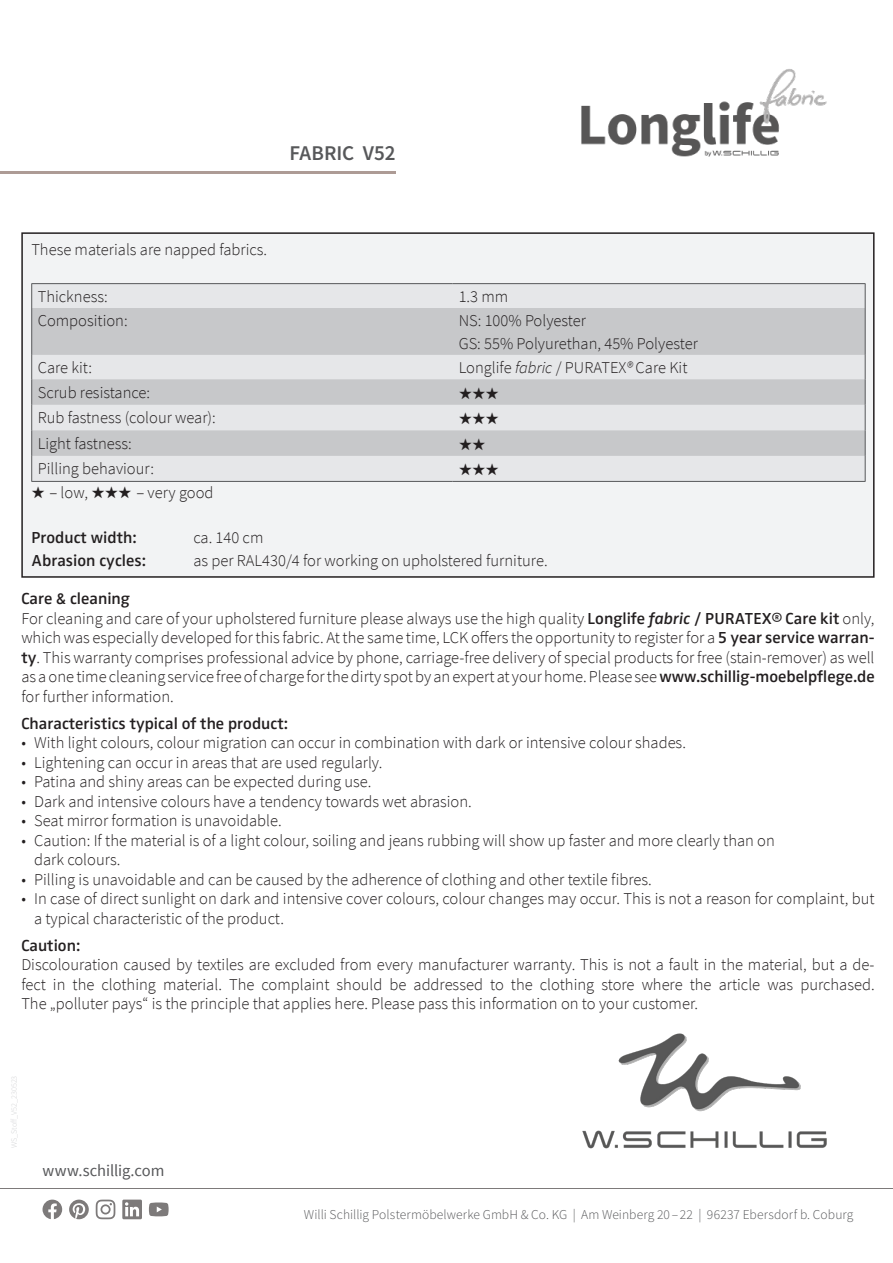
<style>
.page{position:relative;width:893px;height:1263px;background:#fff}
.page>*{position:absolute;margin:0;border:0;box-sizing:border-box;transform-origin:0 0}
.t1{font:600 21px "Source Sans Pro";letter-spacing:-.005em;color:#57585a}
.t2{font:300 16.5px/19.5px "Source Sans Pro";color:#231f20}
.t3{font:600 16.5px "Zwo Pro";color:#231f20}
.t4{font:16.5px "Source Sans Pro";letter-spacing:-.005em;color:#57585a}
.t5{font:500 16.5px "ITC Zapf Dingbats";color:#231f20}
.t6{font:300 13.5px "Source Sans Pro";letter-spacing:.005em;color:#57585a}
.s1{font-style:italic}
.s2{font-weight:200;font-style:italic}
.s3{font-family:"Zwo Pro";font-weight:600}
.s4{font-family:"Zwo Pro";font-weight:600;font-style:italic}
</style>
<div class="page">
<div style="left:22px;top:233px;width:852px;height:344px;background:#f2f3f4"></div>
<div style="left:32px;top:284px;width:833px;height:197px;background:#e6e7e9"></div>
<svg style="left:32px;top:308px;width:833px;height:148px;fill:#c7c8ca"></svg>
<hr style="left:31px;top:283px;width:422px;height:1px;background:#57585a">
<svg style="left:31px;top:284px;width:1px;height:24px"></svg>
<hr style="left:453px;top:283px;width:412px;height:1px;background:#57585a">
<svg style="left:865px;top:284px;width:1px;height:24px"></svg>
<hr style="left:31px;top:308px;width:1px;height:47px;background:#57585a">
<hr style="left:865px;top:308px;width:1px;height:47px;background:#57585a">
<svg style="left:31px;top:355px;width:1px;height:126px"></svg>
<hr style="left:31px;top:481px;width:422px;height:1px;background:#57585a">
<svg style="left:865px;top:355px;width:1px;height:126px"></svg>
<hr style="left:453px;top:481px;width:412px;height:1px;background:#57585a">
<div style="left:21px;top:232px;width:853px;height:346px;border:2px solid #231f20"></div>
<hr style="left:0;top:1188px;width:893px;height:1px;background:#7d7a7a">
<img style="left:582px;top:1033px;width:245px;height:116px">
<svg style="left:43px;top:1199px;width:19px;height:20px"></svg>
<svg style="left:149px;top:1202px;width:20px;height:14px"></svg>
<svg style="left:96px;top:1199px;width:19px;height:20px"></svg>
<svg style="left:69px;top:1199px;width:20px;height:20px"></svg>
<svg style="left:122px;top:1199px;width:20px;height:20px"></svg>
<hr style="left:0;top:171px;width:395px;height:3px;background:#ad9b95">
<img style="left:581px;top:69px;width:246px;height:88px">
<svg style="left:459px;top:438px;width:26px;height:12px"></svg>
<p class="t1" style="left:290px;top:140px;width:107px">FABRIC V52</p>
<p class="t2" style="left:31px;top:240px;width:237px">These materials are napped fabrics.</p>
<p class="t2" style="left:38px;top:287px;width:71px">Thickness:</p>
<p class="t2" style="left:459px;top:287px;width:51px">1.3 mm</p>
<p class="t2" style="left:38px;top:311px;width:91px">Composition:</p>
<p class="t2" style="left:459px;top:310px;width:241px;line-height:22.5px">NS: 100% Polyester<br>GS: 55% Polyurethan, 45% Polyester</p>
<p class="t2" style="left:38px;top:358px;width:56px">Care kit:</p>
<p class="t2" style="left:459px;top:358px;width:230px">Longlife <span class="s1">fabric</span> / PURATEX<span class="s2">®</span> Care Kit</p>
<p class="t2" style="left:38px;top:382px;width:114px">Scrub resistance:</p>
<p class="t5" style="left:459px;top:385px;width:42px">★★★</p>
<p class="t2" style="left:38px;top:408px;width:180px">Rub fastness (colour wear):</p>
<p class="t5" style="left:459px;top:411px;width:42px">★★★</p>
<p class="t2" style="left:38px;top:433px;width:96px">Light fastness:</p>
<p class="t2" style="left:38px;top:459px;width:118px">Pilling behaviour:</p>
<p class="t5" style="left:459px;top:462px;width:42px">★★★</p>
<p class="t2" style="left:31px;top:483px;width:184px">★ – low, ★★★ – very good</p>
<p class="t3" style="left:31px;top:528px;width:107px">Product width:</p>
<p class="t2" style="left:193px;top:528px;width:72px">ca. 140 cm</p>
<p class="t3" style="left:31px;top:551px;width:116px">Abrasion cycles:</p>
<p class="t2" style="left:193px;top:550px;width:356px">as per RAL430/4 for working on upholstered furniture.</p>
<p class="t3" style="left:21px;top:589px;width:110px">Care &amp; cleaning</p>
<p class="t2" style="left:21px;top:608px;width:855px;text-align:justify">For cleaning and care of your upholstered furniture please always use the high quality <span class="s3">Longlife</span> <span class="s4">fabric</span> <span class="s3">/ PURATEX® Care kit</span> only, which was especially developed for this fabric. At the same time, LCK offers the opportunity to register for a <span class="s3">5 year service warran&shy;ty</span>. This warranty comprises professional advice by phone, carriage-free delivery of special products for free (stain-remover) as well as a one time cleaning service free of charge for the dirty spot by an expert at your home. Please see <span class="s3">www.schillig-moebelpflege.de </span>for further information.</p>
<p class="t3" style="left:21px;top:714px;width:268px">Characteristics typical of the product:</p>
<p class="t2" style="left:21px;top:733px;width:666px">• With light colours, colour migration can occur in combination with dark or intensive colour shades.</p>
<p class="t2" style="left:21px;top:752px;width:363px">• Lightening can occur in areas that are used regularly.</p>
<p class="t2" style="left:21px;top:772px;width:352px">• Patina and shiny areas can be expected during use.</p>
<p class="t2" style="left:21px;top:791px;width:452px">• Dark and intensive colours have a tendency towards wet abrasion.</p>
<p class="t2" style="left:21px;top:811px;width:262px">• Seat mirror formation is unavoidable.</p>
<p class="t2" style="left:34px;top:830px;width:742px;text-indent:-13px">• Caution: If the material is of a light colour, soiling and jeans rubbing will show up faster and more clearly than on dark colours.</p>
<p class="t2" style="left:21px;top:869px;width:632px">• Pilling is unavoidable and can be caused by the adherence of clothing and other textile fibres.</p>
<p class="t2" style="left:34px;top:889px;width:842px;text-indent:-13px">• In case of direct sunlight on dark and intensive cover colours, colour changes may occur. This is not a reason for complaint, but a typical characteristic of the product.</p>
<p class="t3" style="left:21px;top:936px;width:60px">Caution:</p>
<p class="t2" style="left:21px;top:955px;width:855px;text-align:justify">Discolouration caused by textiles are excluded from every manufacturer warranty. This is not a fault in the material, but a de&shy;fect in the clothing material. The complaint should be addressed to the clothing store where the article was purchased.<br>The „polluter pays“ is the principle that applies here. Please pass this information on to your customer.</p>
<p class="t4" style="left:43px;top:1160px;width:123px">www.schillig.com</p>
<p class="t6" style="left:304px;top:1206px;width:551px">Willi Schillig Polstermöbelwerke GmbH &amp; Co. KG | Am Weinberg 20 ‒ 22 | 96237 Ebersdorf b. Coburg</p>
</div>
